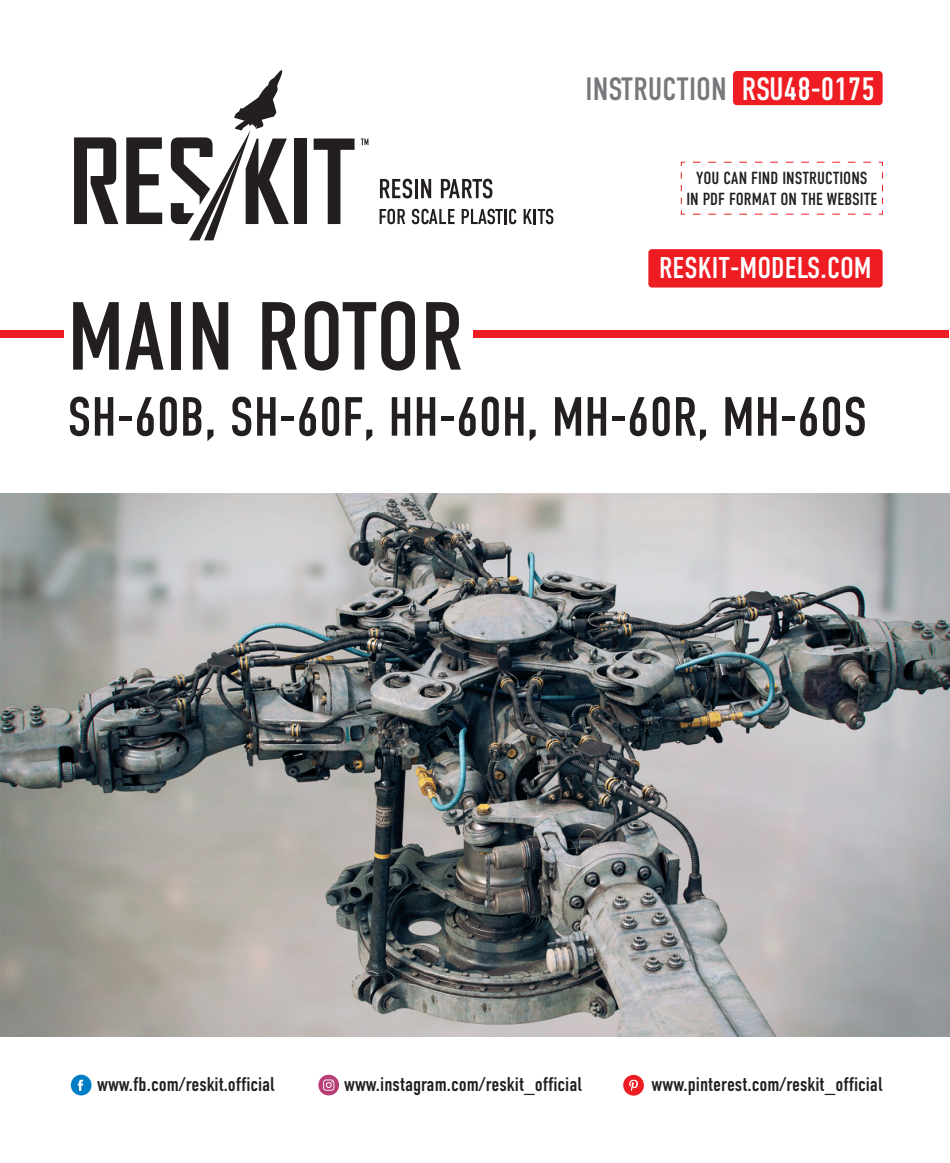
<style>
.page{position:relative;width:950px;height:1163px;background:#fff}
.page>*{position:absolute;margin:0;border:0;box-sizing:border-box;transform-origin:0 0}
.t1{font:96.25px "DIN Condensed C";color:#231f20}
.t2{font:55px "DIN Condensed C";color:#231f20}
.t3{font:32.25px "DIN Condensed C";color:#76787b}
.t4{font:30px "DIN Condensed C";color:#fff}
.t5{font:20px "DIN Condensed C";color:#231f20}
.t6{font:17.5px/21px "DIN Condensed C";color:#231f20;text-align:center}
.s1{color:#fff}
</style>
<div class="page">
<div style="left:733px;top:71px;width:149px;height:34px;background:#ee1d23;border-radius:4px"></div>
<div style="left:648px;top:249px;width:234px;height:38px;background:#ee1d23;border-radius:4px"></div>
<div style="left:71px;top:1074px;width:21px;height:21px;background:#007ec5;border-radius:50%"></div>
<svg style="left:78px;top:1079px;width:5px;height:11px"></svg>
<svg style="left:318px;top:1074px;width:21px;height:21px"></svg>
<svg style="left:323px;top:1079px;width:11px;height:11px"></svg>
<div style="left:623px;top:1074px;width:21px;height:21px;background:#ee1d23;border-radius:50%"></div>
<svg style="left:629px;top:1079px;width:9px;height:11px"></svg>
<div style="left:0;top:330px;width:63px;height:8px;background:#ee1d23"></div>
<div style="left:473px;top:330px;width:475px;height:8px;background:#ee1d23"></div>
<svg style="left:681px;top:210px;width:190px;height:5px"></svg>
<svg style="left:681px;top:162px;width:4px;height:42px"></svg>
<svg style="left:693px;top:162px;width:189px;height:1px"></svg>
<svg style="left:878px;top:172px;width:5px;height:42px"></svg>
<img style="left:0;top:493px;width:950px;height:543px">
<svg style="left:380px;top:179px;width:32px;height:19px"></svg>
<hr style="left:415px;top:179px;width:3px;height:19px;background:#231f20">
<svg style="left:421px;top:179px;width:10px;height:19px"></svg>
<svg style="left:441px;top:179px;width:51px;height:19px"></svg>
<svg style="left:379px;top:209px;width:26px;height:15px"></svg>
<svg style="left:412px;top:209px;width:42px;height:15px"></svg>
<svg style="left:461px;top:209px;width:55px;height:15px"></svg>
<svg style="left:523px;top:209px;width:30px;height:15px"></svg>
<svg style="left:74px;top:137px;width:44px;height:87px"></svg>
<svg style="left:126px;top:137px;width:36px;height:87px"></svg>
<div style="left:294px;top:138px;width:13px;height:86px;background:#231f20"></div>
<svg style="left:314px;top:138px;width:40px;height:86px"></svg>
<svg style="left:361px;top:138px;width:7px;height:7px"></svg>
<svg style="left:171px;top:70px;width:118px;height:170px"></svg>
<h3 class="t3" style="left:585px;top:72px;width:291px">INSTRUCTION <span class="s1">RSU48-0175</span></h3>
<p class="t6" style="left:686px;top:167px;width:193px">YOU CAN FIND INSTRUCTIONS<br>IN PDF FORMAT ON THE WEBSITE</p>
<h3 class="t4" style="left:659px;top:252px;width:214px">RESKIT-MODELS.COM</h3>
<h1 class="t1" style="left:67px;top:286px;width:397px">MAIN ROTOR</h1>
<h2 class="t2" style="left:67px;top:388px;width:801px">SH-60B, SH-60F, HH-60H, MH-60R, MH-60S</h2>
<p class="t5" style="left:97px;top:1072px;width:179px">www.fb.com/reskit.official</p>
<p class="t5" style="left:344px;top:1072px;width:239px">www.instagram.com/reskit_official</p>
<p class="t5" style="left:651px;top:1072px;width:232px">www.pinterest.com/reskit_official</p>
</div>
